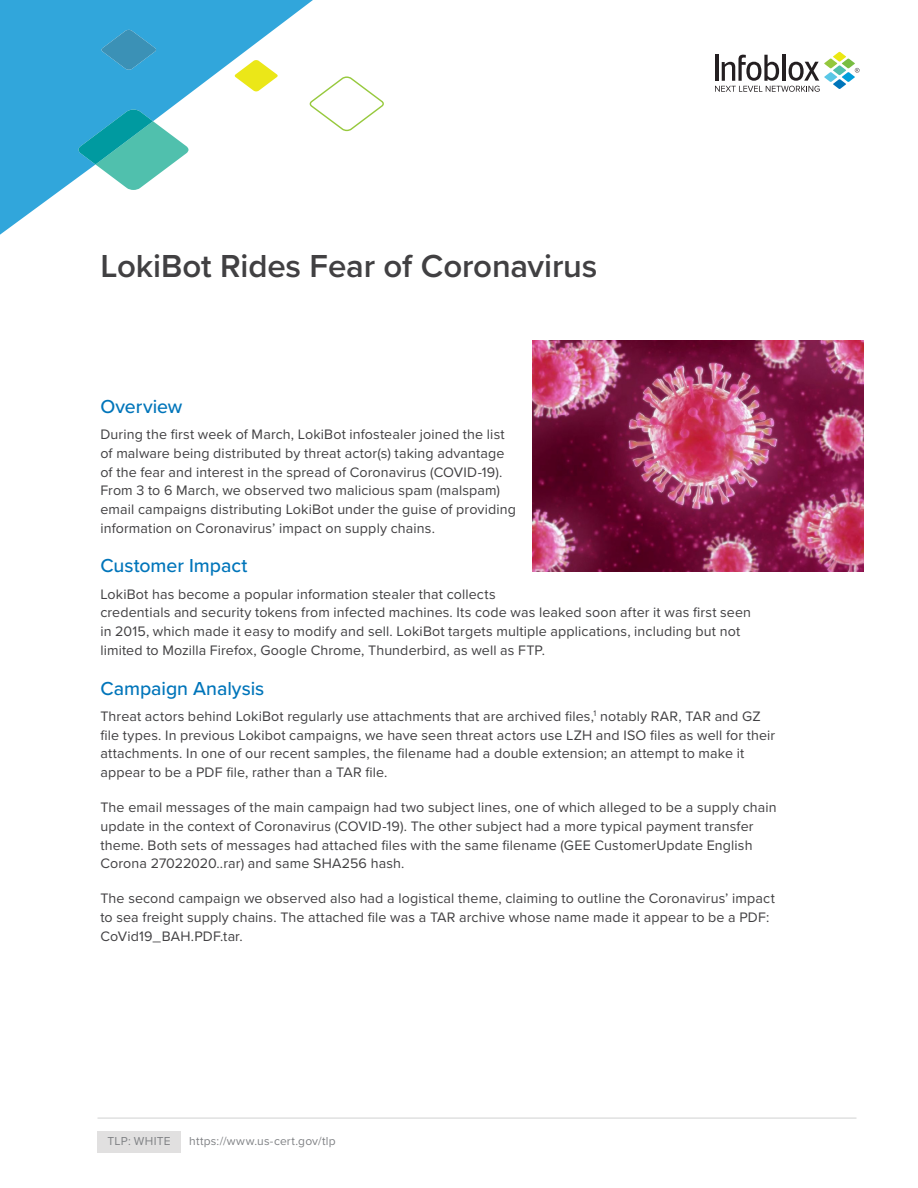
<style>
.page{position:relative;width:918px;height:1188px;background:#fff}
.page>*{position:absolute;margin:0;border:0;box-sizing:border-box;transform-origin:0 0}
.t1{font:600 33px "Proxima Nova";letter-spacing:-.005em;color:#414042}
.t2{font:500 19.5px "Proxima Nova";letter-spacing:-.005em;color:#0075ba}
.t3{font:14.25px/18.8px "Proxima Nova";letter-spacing:.01em;color:#414042}
.t4{font:12px "Proxima Nova";letter-spacing:.02em;color:#808285}
</style>
<div class="page">
<svg style="left:715px;top:52px;width:145px;height:40px"></svg>
<svg style="left:0;top:0;width:313px;height:235px;fill:#31a6db"></svg>
<svg style="left:102px;top:30px;width:54px;height:40px;background:#389bc6"></svg>
<svg style="left:235px;top:60px;width:43px;height:31px"></svg>
<svg style="left:78px;top:110px;width:110px;height:80px"></svg>
<svg style="left:310px;top:76px;width:74px;height:55px"></svg>
<div style="left:98px;top:1131px;width:83px;height:21px;background:#e1e0e0"></div>
<hr style="left:98px;top:1118px;width:758px;height:1px;background:#d2d3d3">
<img style="left:532px;top:341px;width:332px;height:231px">
<h1 class="t1" style="left:100px;top:241px;width:499px">LokiBot Rides Fear of Coronavirus</h1>
<h2 class="t2" style="left:100px;top:392px;width:84px">Overview</h2>
<p class="t3" style="left:100px;top:424px;width:417px">During the first week of March, LokiBot infostealer joined the list of malware being distributed by threat actor(s) taking advantage of the fear and interest in the spread of Coronavirus (COVID-19).<br>From 3 to 6 March, we observed two malicious spam (malspam) email campaigns distributing LokiBot under the guise of providing information on Coronavirus’ impact on supply chains.</p>
<h2 class="t2" style="left:100px;top:551px;width:149px">Customer Impact</h2>
<p class="t3" style="left:100px;top:584px;width:652px">LokiBot has become a popular information stealer that collects<br>credentials and security tokens from infected machines. Its code was leaked soon after it was first seen in 2015, which made it easy to modify and sell. LokiBot targets multiple applications, including but not limited to Mozilla Firefox, Google Chrome, Thunderbird, as well as FTP.</p>
<h2 class="t2" style="left:100px;top:673px;width:165px">Campaign Analysis</h2>
<p class="t3" style="left:100px;top:706px;width:676px">Threat actors behind LokiBot regularly use attachments that are archived files,<sup>1</sup> notably RAR, TAR and GZ file types. In previous Lokibot campaigns, we have seen threat actors use LZH and ISO files as well for their attachments. In one of our recent samples, the filename had a double extension; an attempt to make it appear to be a PDF file, rather than a TAR file.</p>
<p class="t3" style="left:100px;top:797px;width:678px">The email messages of the main campaign had two subject lines, one of which alleged to be a supply chain update in the context of Coronavirus (COVID-19). The other subject had a more typical payment transfer theme. Both sets of messages had attached files with the same filename (GEE CustomerUpdate English Corona 27022020..rar) and same SHA256 hash.</p>
<p class="t3" style="left:100px;top:889px;width:676px">The second campaign we observed also had a logistical theme, claiming to outline the Coronavirus’ impact to sea freight supply chains. The attached file was a TAR archive whose name made it appear to be a PDF:<br>CoVid19_BAH.PDF.tar.</p>
<p class="t4" style="left:108px;top:1132px;width:64px">TLP: WHITE</p>
<p class="t4" style="left:189px;top:1132px;width:148px">https://www.us-cert.gov/tlp</p>
</div>
